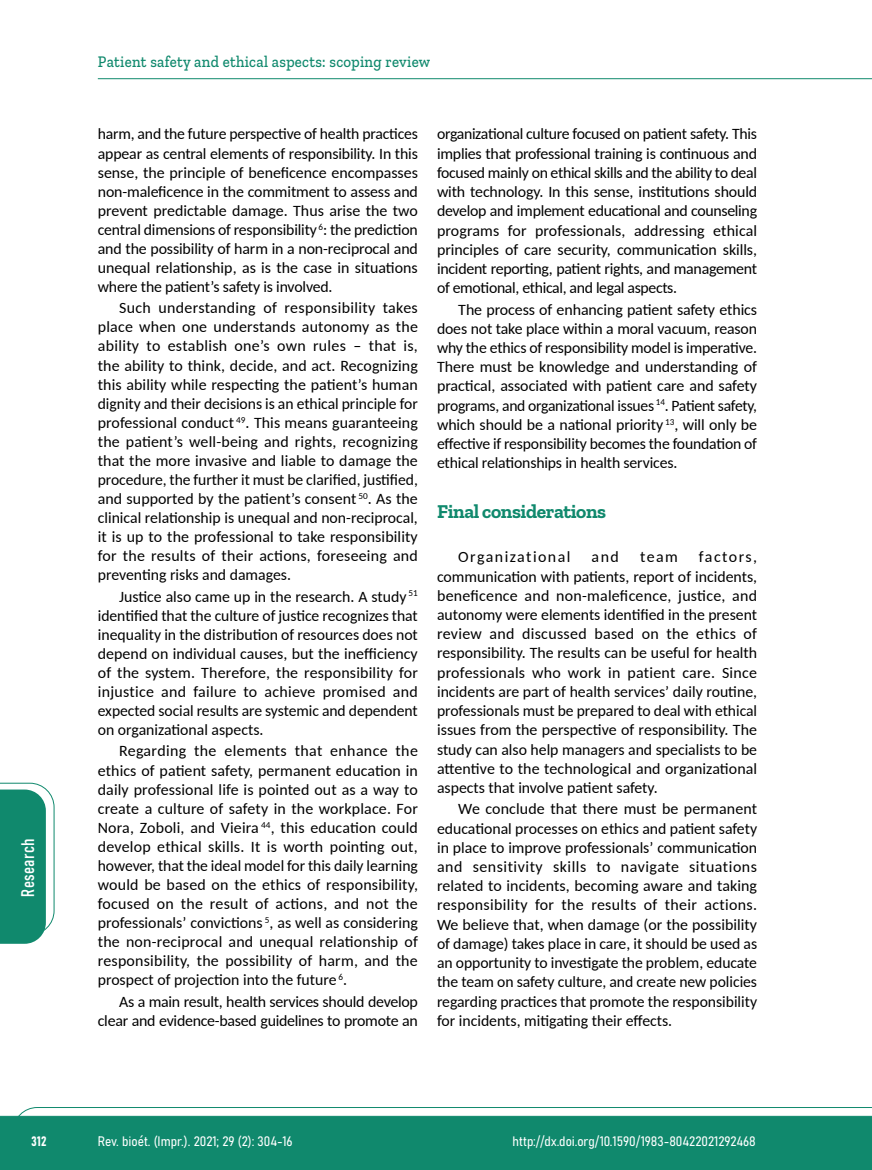
<style>
.page{position:relative;width:872px;height:1170px;background:#fff}
.page>*{position:absolute;margin:0;border:0;box-sizing:border-box;transform-origin:0 0}
.t1{font:700 19.5px "Zilla Slab";letter-spacing:-.02em;color:#10896d}
.t2{font:18px "Bahnschrift";letter-spacing:.02em;color:#fff}
.t3{font:500 16.5px "Zilla Slab";letter-spacing:.02em;color:#10896d;scale:.9 1}
.t4{font:15.75px/19px "Carlito";letter-spacing:-.01em;color:#000;text-align:justify}
.t5{font:15.75px "Carlito";letter-spacing:.09em;color:#000}
.t6{font:13.5px "Bahnschrift";color:#fff}
</style>
<div class="page">
<svg style="left:12px;top:1107px;width:860px;height:62px;background:#2e987f"></svg>
<hr style="left:98px;top:78px;width:774px;height:1px;background:#10896d">
<svg style="left:0;top:782px;width:55px;height:161px"></svg>
<p class="t2" style="left:14px;top:896px;width:59px;rotate:-90deg">Research</p>
<p class="t3" style="left:98px;top:53px;width:371px">Patient safety and ethical aspects: scoping review</p>
<p class="t4" style="left:98px;top:124px;width:321px">harm, and the future perspective of health practices appear as central elements of responsibility. In this sense, the principle of beneficence encompasses non-maleficence in the commitment to assess and prevent predictable damage. Thus arise the two central dimensions of responsibility <sup>6</sup>: the prediction and the possibility of harm in a non-reciprocal and unequal relationship, as is the case in situations where the patient’s safety is involved.</p>
<p class="t4" style="left:98px;top:298px;width:322px;text-indent:21px">Such understanding of responsibility takes place when one understands autonomy as the ability to establish one’s own rules – that is, the ability to think, decide, and act. Recognizing this ability while respecting the patient’s human dignity and their decisions is an ethical principle for professional conduct <sup>49</sup>. This means guaranteeing the patient’s well-being and rights, recognizing that the more invasive and liable to damage the procedure, the further it must be clarified, justified, and supported by the patient’s consent <sup>50</sup>. As the clinical relationship is unequal and non-reciprocal, it is up to the professional to take responsibility for the results of their actions, foreseeing and preventing risks and damages.</p>
<p class="t4" style="left:98px;top:586px;width:321px;text-indent:21px">Justice also came up in the research. A study <sup>51 </sup>identified that the culture of justice recognizes that inequality in the distribution of resources does not depend on individual causes, but the inefficiency of the system. Therefore, the responsibility for injustice and failure to achieve promised and expected social results are systemic and dependent on organizational aspects.</p>
<p class="t4" style="left:98px;top:741px;width:322px;text-indent:21px">Regarding the elements that enhance the ethics of patient safety, permanent education in daily professional life is pointed out as a way to create a culture of safety in the workplace. For Nora, Zoboli, and Vieira <sup>44</sup>, this education could develop ethical skills. It is worth pointing out, however, that the ideal model for this daily learning would be based on the ethics of responsibility, focused on the result of actions, and not the professionals’ convictions <sup>5</sup>, as well as considering the non-reciprocal and unequal relationship of responsibility, the possibility of harm, and the prospect of projection into the future <sup>6</sup>.</p>
<p class="t4" style="left:98px;top:991px;width:321px;text-align:right">As a main result, health services should develop clear and evidence-based guidelines to promote an</p>
<p class="t4" style="left:437px;top:124px;width:322px">organizational culture focused on patient safety. This implies that professional training is continuous and focused mainly on ethical skills and the ability to deal with technology. In this sense, institutions should develop and implement educational and counseling programs for professionals, addressing ethical principles of care security, communication skills, incident reporting, patient rights, and management of emotional, ethical, and legal aspects.</p>
<p class="t4" style="left:437px;top:299px;width:321px;text-indent:21px">The process of enhancing patient safety ethics does not take place within a moral vacuum, reason why the ethics of responsibility model is imperative.<br>There must be knowledge and understanding of practical, associated with patient care and safety programs, and organizational issues <sup>14</sup>. Patient safety, which should be a national priority <sup>13</sup>, will only be effective if responsibility becomes the foundation of ethical relationships in health services.</p>
<p class="t1" style="left:437px;top:500px;width:171px">Final considerations</p>
<p class="t5" style="left:458px;top:546px;width:114px">Organizational</p>
<p class="t4" style="left:591px;top:546px;width:29px">and</p>
<p class="t4" style="left:640px;top:546px;width:39px">team</p>
<p class="t4" style="left:437px;top:546px;width:321px;text-indent:262px">factors, communication with patients, report of incidents, beneficence and non-maleficence, justice, and autonomy were elements identified in the present review and discussed based on the ethics of responsibility. The results can be useful for health professionals who work in patient care. Since incidents are part of health services’ daily routine, professionals must be prepared to deal with ethical issues from the perspective of responsibility. The study can also help managers and specialists to be attentive to the technological and organizational aspects that involve patient safety.</p>
<p class="t4" style="left:437px;top:798px;width:322px;text-indent:21px">We conclude that there must be permanent educational processes on ethics and patient safety in place to improve professionals’ communication and sensitivity skills to navigate situations related to incidents, becoming aware and taking responsibility for the results of their actions.<br>We believe that, when damage (or the possibility of damage) takes place in care, it should be used as an opportunity to investigate the problem, educate the team on safety culture, and create new policies regarding practices that promote the responsibility for incidents, mitigating their effects.</p>
<p class="t6" style="left:31px;top:1130px;width:17px">312</p>
<p class="t6" style="left:98px;top:1131px;width:196px">Rev. bioét. (Impr.). 2021; 29 (2): 304-16</p>
<p class="t6" style="left:512px;top:1131px;width:245px">http://dx.doi.org/10.1590/1983-80422021292468</p>
</div>
